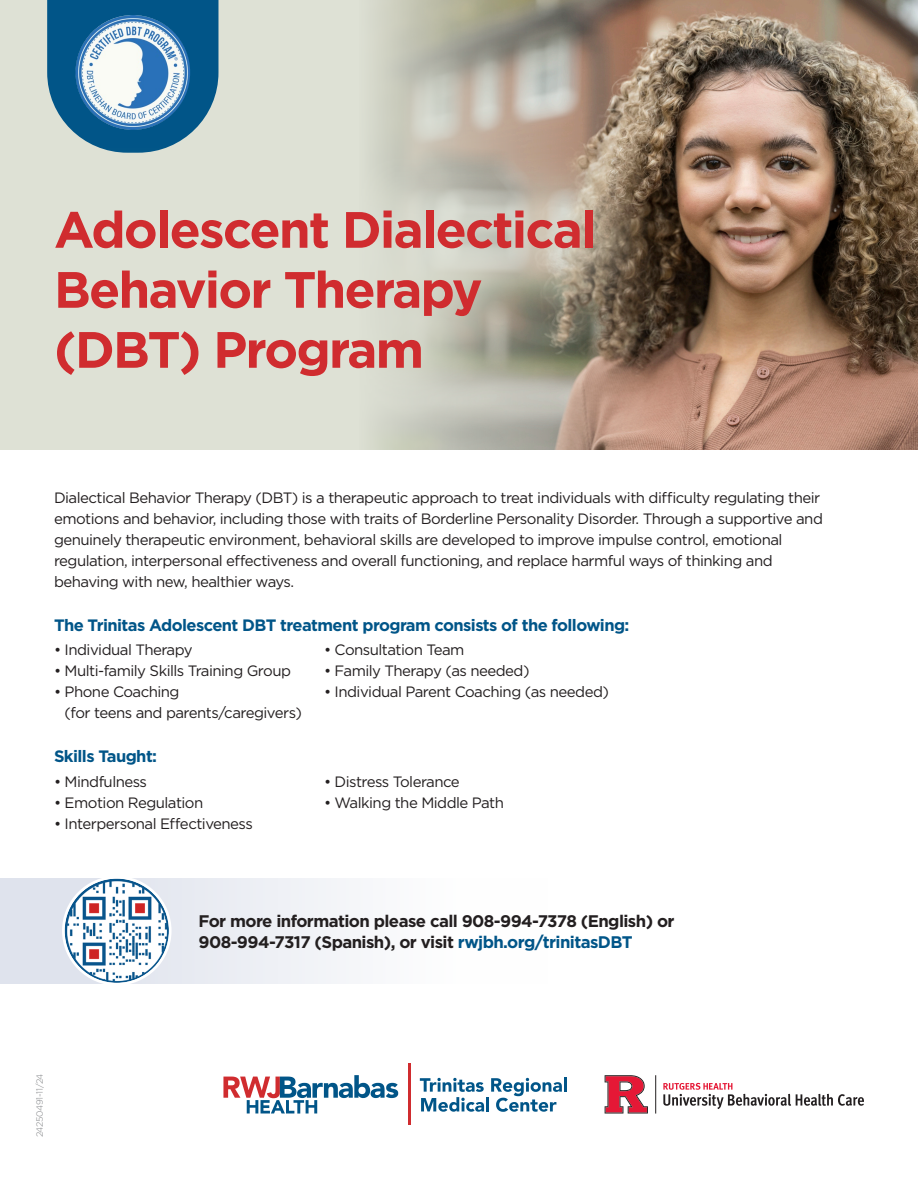
<style>
.page{position:relative;width:918px;height:1188px;background:#fff}
.page>*{position:absolute;margin:0;border:0;box-sizing:border-box;transform-origin:0 0}
.t1{font:700 51px/60px "Gotham";letter-spacing:-.035em;color:#d02c2f}
.t2{font:700 16.8px/21.8px "Gotham";letter-spacing:-.035em;color:#231f20}
.t3{font:700 16.5px "Gotham";letter-spacing:-.035em;color:#015588}
.t4{font:15px/21px "Gotham";letter-spacing:-.035em;color:#231f20}
.t5{font:300 9px "Gotham";letter-spacing:-.035em;color:#808285}
.s1{color:#015588}
</style>
<div class="page">
<div style="left:0;top:0;width:918px;height:449px;background:#dee1d5"></div>
<img style="left:372px;top:0;width:546px;height:449px">
<svg style="left:47px;top:0;width:171px;height:142px;background:#1a6591"></svg>
<img style="left:76px;top:15px;width:114px;height:115px;border-radius:57px">
<div style="left:0;top:878px;width:548px;height:105px;background:linear-gradient(to right,#dee2ec,#fff)"></div>
<div style="left:0;top:142px;width:661px;height:301px;background:#dee1d5;opacity:.75"></div>
<svg style="left:63px;top:877px;width:107px;height:107px"></svg>
<img style="left:65px;top:879px;width:104px;height:104px;border-radius:52px">
<div style="left:62px;top:876px;width:110px;height:110px;border:3px solid #fff;border-radius:50%"></div>
<svg style="left:605px;top:1075px;width:43px;height:39px"></svg>
<hr style="left:655px;top:1075px;width:1px;height:39px;background:#231f20">
<svg style="left:663px;top:1083px;width:201px;height:26px"></svg>
<svg style="left:223px;top:1075px;width:175px;height:39px"></svg>
<hr style="left:564px;top:1077px;width:3px;height:15px;background:#015588">
<svg style="left:420px;top:1078px;width:64px;height:34px"></svg>
<hr style="left:486px;top:1097px;width:3px;height:14px;background:#015588">
<svg style="left:491px;top:1078px;width:71px;height:34px"></svg>
<hr style="left:408px;top:1064px;width:2px;height:61px;background:#d02c2f">
<p class="t1" style="left:54px;top:199px;width:544px">Adolescent Dialectical<br>Behavior Therapy (DBT) Program</p>
<p class="t4" style="left:54px;top:487px;width:770px">Dialectical Behavior Therapy (DBT) is a therapeutic approach to treat individuals with difficulty regulating their emotions and behavior, including those with traits of Borderline Personality Disorder. Through a supportive and genuinely therapeutic environment, behavioral skills are developed to improve impulse control, emotional regulation, interpersonal effectiveness and overall functioning, and replace harmful ways of thinking and behaving with new, healthier ways.</p>
<p class="t3" style="left:54px;top:614px;width:577px">The Trinitas Adolescent DBT treatment program consists of the following:</p>
<p class="t4" style="left:54px;top:639px;width:140px">• Individual Therapy</p>
<p class="t4" style="left:324px;top:639px;width:142px">• Consultation Team</p>
<p class="t4" style="left:54px;top:660px;width:239px">• Multi-family Skills Training Group</p>
<p class="t4" style="left:324px;top:660px;width:207px">• Family Therapy (as needed)</p>
<p class="t4" style="left:54px;top:681px;width:127px">• Phone Coaching</p>
<p class="t4" style="left:324px;top:681px;width:286px">• Individual Parent Coaching (as needed)</p>
<p class="t4" style="left:65px;top:702px;width:239px">(for teens and parents/caregivers)</p>
<p class="t3" style="left:54px;top:746px;width:105px">Skills Taught:</p>
<p class="t4" style="left:54px;top:770px;width:95px">• Mindfulness</p>
<p class="t4" style="left:324px;top:770px;width:137px">• Distress Tolerance</p>
<p class="t4" style="left:54px;top:791px;width:151px">• Emotion Regulation</p>
<p class="t4" style="left:324px;top:791px;width:182px">• Walking the Middle Path</p>
<p class="t4" style="left:54px;top:812px;width:200px">• Interpersonal Effectiveness</p>
<p class="t2" style="left:199px;top:910px;width:478px">For more information please call 908-994-7378 (English) or<br>908-994-7317 (Spanish), or visit <span class="s1">rwjbh.org/trinitasDBT</span></p>
<p class="t5" style="left:34px;top:1137px;width:65px;rotate:-90deg">24250491-11/24</p>
</div>
